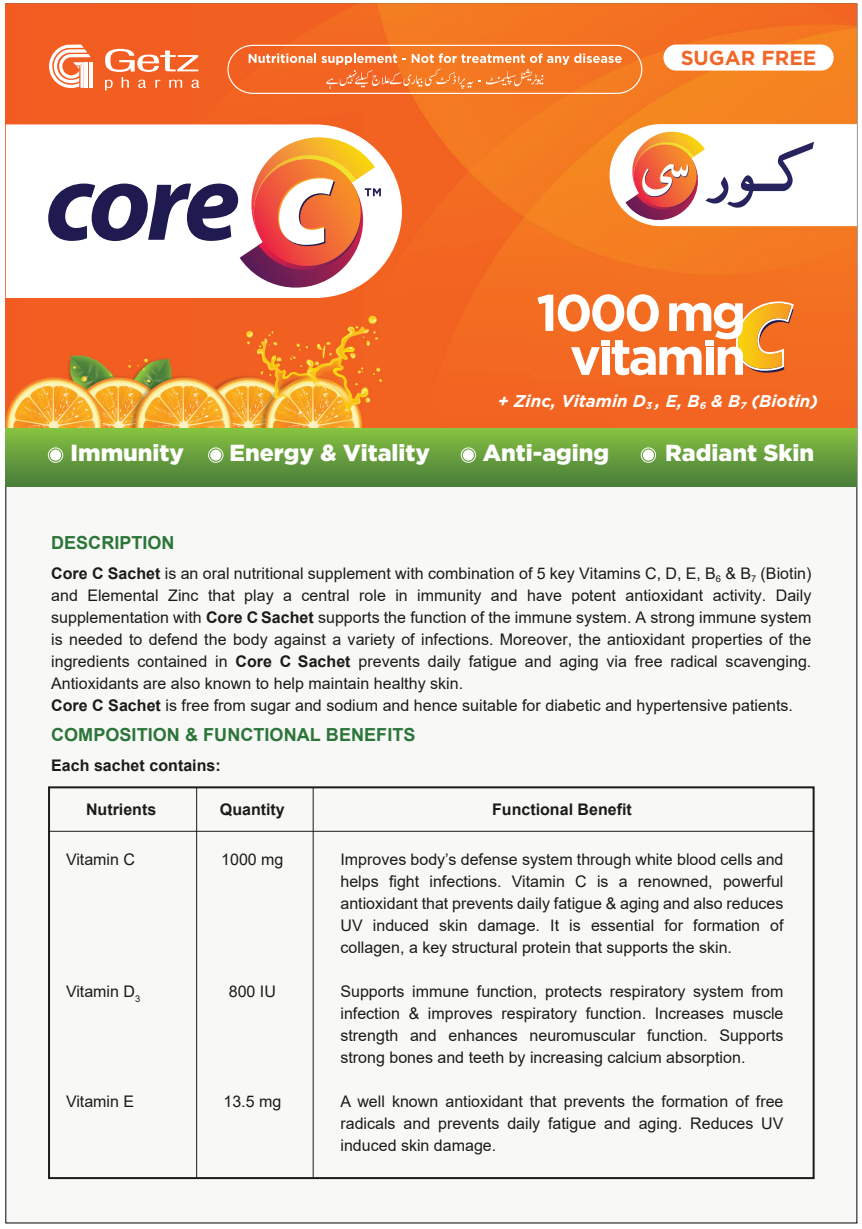
<style>
.page{position:relative;width:862px;height:1229px;background:#fff}
.page>*{position:absolute;margin:0;border:0;box-sizing:border-box;transform-origin:0 0}
.t1{font:900 23.2px "Gotham";color:#fff}
.t2{font:700 20.2px "Gotham";color:#f26729}
.t3{font:700 18px "Arial";color:#2c7539}
.t4{font:italic 700 17px "Gotham";color:#fff}
.t5{font:16px/22px "Arial";color:#1b1b19;text-align:justify}
.t6{font:700 16px "Arial";color:#1b1b19}
.s1{font-weight:700}
</style>
<div class="page">
<div style="left:6px;top:4px;width:850px;height:1219px;background:#f8f8f7"></div>
<img style="left:6px;top:4px;width:850px;height:424px">
<div style="left:48px;top:786px;width:766px;height:393px;border:2px solid #1b1b19"></div>
<hr style="left:49px;top:831px;width:764px;height:1px;background:#1b1b19">
<hr style="left:196px;top:787px;width:1px;height:391px;background:#1b1b19">
<hr style="left:312px;top:787px;width:1px;height:391px;background:#1b1b19">
<div style="left:6px;top:428px;width:850px;height:58px;background:linear-gradient(to bottom,#87c241,#4a7e3c)"></div>
<svg style="left:105px;top:49px;width:94px;height:41px"></svg>
<hr style="left:89px;top:62px;width:3px;height:26px;background:#fff">
<svg style="left:49px;top:45px;width:42px;height:43px"></svg>
<svg style="left:6px;top:124px;width:396px;height:174px"></svg>
<svg style="left:48px;top:137px;width:333px;height:160px"></svg>
<div style="left:663px;top:45px;width:170px;height:26px;background:#fff;border-radius:13px"></div>
<div style="left:50px;top:450px;width:11px;height:11px;background:#fff;border-radius:50%"></div>
<div style="left:48px;top:448px;width:15px;height:14px;border:1px solid #fff;border-radius:50%"></div>
<div style="left:210px;top:450px;width:11px;height:11px;background:#fff;border-radius:50%"></div>
<div style="left:208px;top:448px;width:15px;height:14px;border:1px solid #fff;border-radius:50%"></div>
<div style="left:463px;top:450px;width:11px;height:11px;background:#fff;border-radius:50%"></div>
<div style="left:461px;top:448px;width:14px;height:14px;border:1px solid #fff;border-radius:50%"></div>
<div style="left:642px;top:450px;width:11px;height:11px;background:#fff;border-radius:50%"></div>
<div style="left:641px;top:448px;width:14px;height:14px;border:1px solid #fff;border-radius:50%"></div>
<svg style="left:609px;top:124px;width:247px;height:102px"></svg>
<svg style="left:537px;top:294px;width:256px;height:81px"></svg>
<svg style="left:227px;top:45px;width:415px;height:49px"></svg>
<p class="t2" style="left:680px;top:46px;width:137px">SUGAR FREE</p>
<p class="t4" style="left:497px;top:391px;width:322px">+ Zinc, Vitamin D<sub>3</sub> , E, B<sub>6</sub> &amp; B<sub>7</sub> (Biotin)</p>
<h1 class="t1" style="left:71px;top:437px;width:115px">Immunity</h1>
<h1 class="t1" style="left:229px;top:437px;width:202px">Energy &amp; Vitality</h1>
<h1 class="t1" style="left:482px;top:437px;width:128px">Anti-aging</h1>
<h1 class="t1" style="left:665px;top:437px;width:150px">Radiant Skin</h1>
<p class="t3" style="left:51px;top:530px;width:125px">DESCRIPTION</p>
<p class="t5" style="left:51px;top:562px;width:761px;text-align:left"><span class="s1">Core C Sachet</span> is an oral nutritional supplement with combination of 5 key Vitamins C, D, E, B<sub>6</sub> &amp; B<sub>7</sub> (Biotin) and Elemental Zinc that play a central role in immunity and have potent antioxidant activity. Daily supplementation with <span class="s1">Core C Sachet</span> supports the function of the immune system. A strong immune system is needed to defend the body against a variety of infections. Moreover, the antioxidant properties of the ingredients contained in <span class="s1">Core C Sachet</span> prevents daily fatigue and aging via free radical scavenging.<br>Antioxidants are also known to help maintain healthy skin.<br><span class="s1">Core C Sachet</span> is free from sugar and sodium and hence suitable for diabetic and hypertensive patients.</p>
<p class="t3" style="left:51px;top:722px;width:366px">COMPOSITION &amp; FUNCTIONAL BENEFITS</p>
<p class="t6" style="left:51px;top:754px;width:171px">Each sachet contains:</p>
<p class="t6" style="left:86px;top:798px;width:72px">Nutrients</p>
<p class="t5" style="left:66px;top:848px;width:71px">Vitamin C</p>
<p class="t5" style="left:66px;top:980px;width:76px">Vitamin D<sub>3</sub></p>
<p class="t5" style="left:66px;top:1090px;width:70px">Vitamin E</p>
<p class="t6" style="left:220px;top:798px;width:66px">Quantity</p>
<p class="t5" style="left:221px;top:848px;width:64px">1000 mg</p>
<p class="t5" style="left:229px;top:980px;width:49px">800 IU</p>
<p class="t5" style="left:223px;top:1090px;width:59px">13.5 mg</p>
<p class="t6" style="left:492px;top:798px;width:141px">Functional Benefit</p>
<p class="t5" style="left:340px;top:848px;width:444px">Improves body’s defense system through white blood cells and helps fight infections. Vitamin C is a renowned, powerful antioxidant that prevents daily fatigue &amp; aging and also reduces UV induced skin damage. It is essential for formation of collagen, a key structural protein that supports the skin.</p>
<p class="t5" style="left:340px;top:980px;width:444px">Supports immune function, protects respiratory system from infection &amp; improves respiratory function. Increases muscle strength and enhances neuromuscular function. Supports strong bones and teeth by increasing calcium absorption.</p>
<p class="t5" style="left:340px;top:1090px;width:444px">A well known antioxidant that prevents the formation of free radicals and prevents daily fatigue and aging. Reduces UV induced skin damage.</p>
</div>
